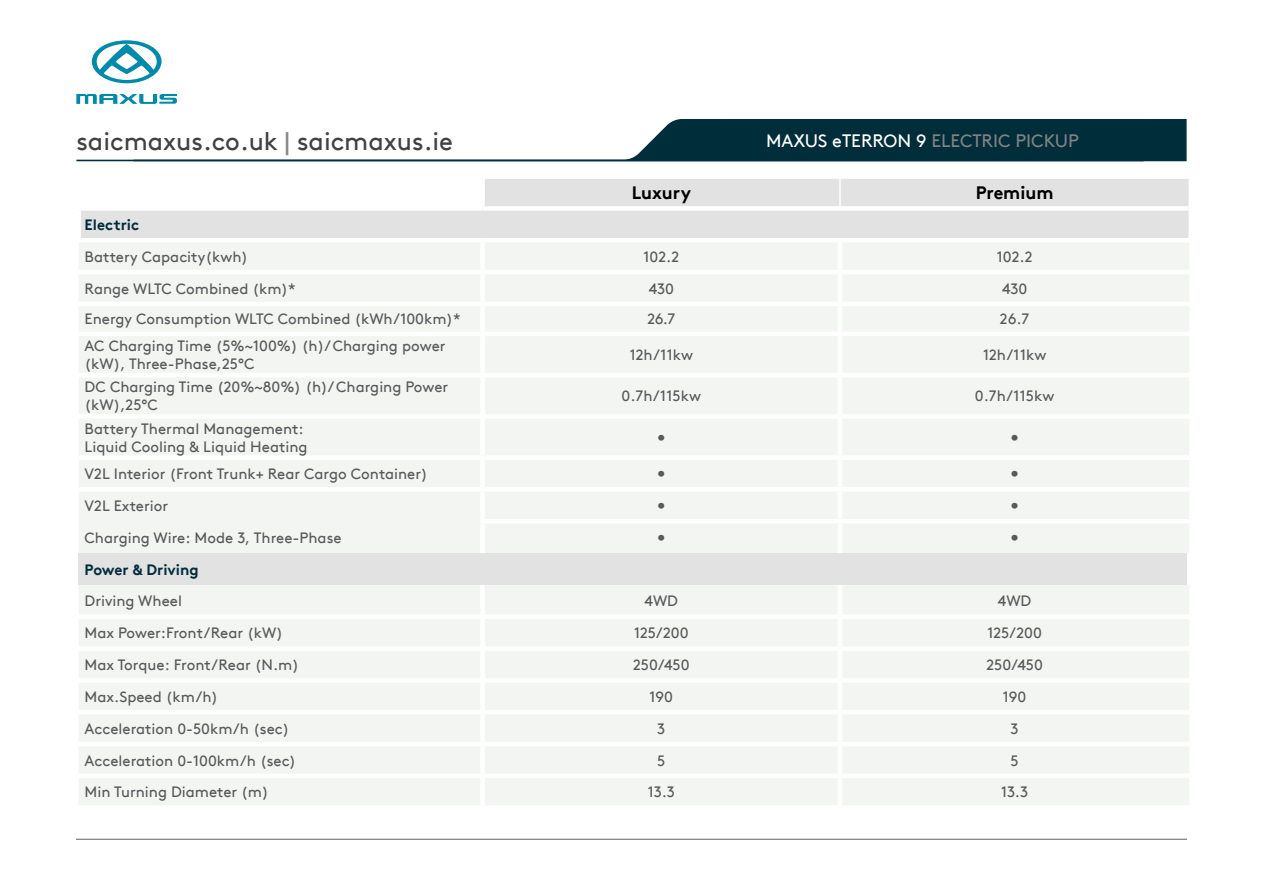
<style>
.page{position:relative;width:1263px;height:893px;background:#fff}
.page>*{position:absolute;margin:0;border:0;box-sizing:border-box;transform-origin:0 0}
.t1{font:25.5px "Brown TT";color:#414042}
.t2{font:18px "Brown TT";color:#808285}
.t3{font:700 18px "Brown TT";color:#000}
.t4{font:15px/18px "Brown TT";color:#58595b}
.t5{font:700 15px "Brown TT";color:#002d3a}
.s1{color:#878787}
.s2{color:#fff}
</style>
<div class="page">
<svg style="left:76px;top:119px;width:1110px;height:42px"></svg>
<svg style="left:133px;top:119px;width:1010px;height:42px"></svg>
<svg style="left:92px;top:40px;width:70px;height:43px"></svg>
<svg style="left:76px;top:94px;width:101px;height:10px"></svg>
<hr style="left:76px;top:839px;width:1111px;height:1px;background:#7d8282">
<div style="left:485px;top:179px;width:703px;height:27px;background:#e1e2e1"></div>
<div style="left:79px;top:208px;width:1110px;height:32px;background:#e1e2e1"></div>
<div style="left:79px;top:243px;width:758px;height:562px;background:#f3f5f3"></div>
<div style="left:843px;top:243px;width:346px;height:562px;background:#f3f5f3"></div>
<div style="left:79px;top:553px;width:1110px;height:32px;background:#e1e2e1"></div>
<div style="left:480px;top:306px;width:5px;height:26px;background:#fff"></div>
<hr style="left:79px;top:332px;width:404px;height:4px;background:#fff">
<div style="left:480px;top:336px;width:5px;height:37px;background:#fff"></div>
<hr style="left:79px;top:373px;width:404px;height:4px;background:#fff">
<div style="left:480px;top:377px;width:5px;height:37px;background:#fff"></div>
<div style="left:79px;top:414px;width:404px;height:5px;background:#fff"></div>
<div style="left:480px;top:419px;width:5px;height:36px;background:#fff"></div>
<div style="left:79px;top:455px;width:404px;height:5px;background:#fff"></div>
<div style="left:480px;top:460px;width:5px;height:27px;background:#fff"></div>
<div style="left:480px;top:492px;width:5px;height:27px;background:#fff"></div>
<div style="left:480px;top:523px;width:5px;height:30px;background:#fff"></div>
<div style="left:480px;top:585px;width:5px;height:29px;background:#fff"></div>
<div style="left:480px;top:619px;width:5px;height:27px;background:#fff"></div>
<div style="left:480px;top:651px;width:5px;height:27px;background:#fff"></div>
<div style="left:480px;top:683px;width:5px;height:27px;background:#fff"></div>
<div style="left:480px;top:714px;width:5px;height:28px;background:#fff"></div>
<div style="left:480px;top:746px;width:5px;height:28px;background:#fff"></div>
<div style="left:480px;top:778px;width:5px;height:27px;background:#fff"></div>
<div style="left:79px;top:487px;width:404px;height:5px;background:#fff"></div>
<div style="left:483px;top:487px;width:357px;height:5px;background:#fff"></div>
<div style="left:79px;top:614px;width:404px;height:5px;background:#fff"></div>
<div style="left:483px;top:614px;width:357px;height:5px;background:#fff"></div>
<div style="left:79px;top:646px;width:404px;height:5px;background:#fff"></div>
<div style="left:483px;top:646px;width:357px;height:5px;background:#fff"></div>
<div style="left:79px;top:678px;width:404px;height:5px;background:#fff"></div>
<div style="left:483px;top:678px;width:357px;height:5px;background:#fff"></div>
<hr style="left:79px;top:710px;width:404px;height:4px;background:#fff">
<hr style="left:483px;top:710px;width:357px;height:4px;background:#fff">
<hr style="left:79px;top:742px;width:404px;height:4px;background:#fff">
<hr style="left:483px;top:742px;width:357px;height:4px;background:#fff">
<hr style="left:79px;top:774px;width:404px;height:4px;background:#fff">
<hr style="left:483px;top:774px;width:357px;height:4px;background:#fff">
<hr style="left:79px;top:270px;width:404px;height:4px;background:#fff">
<hr style="left:79px;top:302px;width:404px;height:4px;background:#fff">
<div style="left:480px;top:242px;width:5px;height:28px;background:#fff"></div>
<hr style="left:483px;top:270px;width:357px;height:4px;background:#fff">
<div style="left:480px;top:274px;width:5px;height:28px;background:#fff"></div>
<hr style="left:483px;top:302px;width:357px;height:4px;background:#fff">
<hr style="left:483px;top:332px;width:357px;height:4px;background:#fff">
<hr style="left:483px;top:373px;width:357px;height:4px;background:#fff">
<div style="left:483px;top:414px;width:357px;height:5px;background:#fff"></div>
<div style="left:483px;top:455px;width:357px;height:5px;background:#fff"></div>
<div style="left:76px;top:206px;width:407px;height:5px;background:#fff"></div>
<div style="left:76px;top:211px;width:5px;height:27px;background:#fff"></div>
<hr style="left:76px;top:238px;width:407px;height:4px;background:#fff">
<div style="left:840px;top:206px;width:348px;height:5px;background:#fff"></div>
<hr style="left:1188px;top:208px;width:2px;height:30px;background:#fff">
<div style="left:483px;top:206px;width:357px;height:5px;background:#fff"></div>
<hr style="left:839px;top:179px;width:2px;height:27px;background:#fff">
<hr style="left:483px;top:238px;width:357px;height:4px;background:#fff">
<hr style="left:480px;top:519px;width:360px;height:4px;background:#fff">
<hr style="left:840px;top:238px;width:350px;height:4px;background:#fff">
<hr style="left:840px;top:270px;width:349px;height:4px;background:#fff">
<hr style="left:840px;top:302px;width:349px;height:4px;background:#fff">
<hr style="left:840px;top:332px;width:349px;height:4px;background:#fff">
<hr style="left:840px;top:373px;width:349px;height:4px;background:#fff">
<div style="left:840px;top:414px;width:349px;height:5px;background:#fff"></div>
<div style="left:840px;top:455px;width:349px;height:5px;background:#fff"></div>
<div style="left:840px;top:487px;width:349px;height:5px;background:#fff"></div>
<hr style="left:840px;top:519px;width:349px;height:4px;background:#fff">
<div style="left:840px;top:614px;width:349px;height:5px;background:#fff"></div>
<div style="left:840px;top:646px;width:349px;height:5px;background:#fff"></div>
<div style="left:840px;top:678px;width:349px;height:5px;background:#fff"></div>
<hr style="left:840px;top:710px;width:349px;height:4px;background:#fff">
<hr style="left:840px;top:742px;width:349px;height:4px;background:#fff">
<hr style="left:840px;top:774px;width:349px;height:4px;background:#fff">
<hr style="left:1187px;top:553px;width:4px;height:32px;background:#fff">
<h1 class="t1" style="left:76px;top:126px;width:378px">saicmaxus.co.uk <span class="s1">|</span> saicmaxus.ie</h1>
<p class="t2" style="left:766px;top:130px;width:314px"><span class="s2">MAXUS eTERRON 9</span> ELECTRIC PICKUP</p>
<p class="t3" style="left:632px;top:182px;width:61px">Luxury</p>
<p class="t3" style="left:976px;top:182px;width:79px">Premium</p>
<p class="t5" style="left:85px;top:216px;width:56px">Electric</p>
<p class="t4" style="left:85px;top:248px;width:165px">Battery Capacity(kwh)</p>
<p class="t4" style="left:643px;top:248px;width:37px">102.2</p>
<p class="t4" style="left:997px;top:248px;width:37px">102.2</p>
<p class="t4" style="left:85px;top:279px;width:213px">Range WLTC Combined (km)*</p>
<p class="t4" style="left:649px;top:279px;width:27px">430</p>
<p class="t4" style="left:1002px;top:279px;width:27px">430</p>
<p class="t4" style="left:85px;top:310px;width:378px">Energy Consumption WLTC Combined (kWh/100km)*</p>
<p class="t4" style="left:647px;top:310px;width:29px">26.7</p>
<p class="t4" style="left:1000px;top:310px;width:31px">26.7</p>
<p class="t4" style="left:85px;top:337px;width:363px">AC Charging Time (5%~100%) (h)/ Charging power (kW), Three-Phase,25°C</p>
<p class="t4" style="left:630px;top:346px;width:65px">12h/11kw</p>
<p class="t4" style="left:983px;top:346px;width:65px">12h/11kw</p>
<p class="t4" style="left:85px;top:378px;width:365px">DC Charging Time (20%~80%) (h)/ Charging Power (kW),25°C</p>
<p class="t4" style="left:622px;top:387px;width:81px">0.7h/115kw</p>
<p class="t4" style="left:975px;top:387px;width:81px">0.7h/115kw</p>
<p class="t4" style="left:85px;top:419px;width:224px">Battery Thermal Management:<br>Liquid Cooling &amp; Liquid Heating</p>
<p class="t4" style="left:657px;top:428px;width:10px">•</p>
<p class="t4" style="left:1010px;top:428px;width:10px">•</p>
<p class="t4" style="left:85px;top:465px;width:345px">V2L Interior (Front Trunk+ Rear Cargo Container)</p>
<p class="t4" style="left:657px;top:465px;width:10px">•</p>
<p class="t4" style="left:1010px;top:465px;width:10px">•</p>
<p class="t4" style="left:85px;top:497px;width:85px">V2L Exterior</p>
<p class="t4" style="left:657px;top:497px;width:10px">•</p>
<p class="t4" style="left:1010px;top:497px;width:10px">•</p>
<p class="t4" style="left:85px;top:529px;width:259px">Charging Wire: Mode 3, Three-Phase</p>
<p class="t4" style="left:657px;top:529px;width:10px">•</p>
<p class="t4" style="left:1010px;top:529px;width:10px">•</p>
<p class="t5" style="left:85px;top:560px;width:116px">Power &amp; Driving</p>
<p class="t4" style="left:85px;top:592px;width:99px">Driving Wheel</p>
<p class="t4" style="left:645px;top:592px;width:35px">4WD</p>
<p class="t4" style="left:998px;top:592px;width:35px">4WD</p>
<p class="t4" style="left:85px;top:624px;width:200px">Max Power:Front/Rear (kW)</p>
<p class="t4" style="left:634px;top:624px;width:56px">125/200</p>
<p class="t4" style="left:987px;top:624px;width:56px">125/200</p>
<p class="t4" style="left:85px;top:656px;width:216px">Max Torque: Front/Rear (N.m)</p>
<p class="t4" style="left:633px;top:656px;width:58px">250/450</p>
<p class="t4" style="left:986px;top:656px;width:58px">250/450</p>
<p class="t4" style="left:85px;top:688px;width:135px">Max.Speed (km/h)</p>
<p class="t4" style="left:649px;top:688px;width:25px">190</p>
<p class="t4" style="left:1003px;top:688px;width:25px">190</p>
<p class="t4" style="left:85px;top:720px;width:206px">Acceleration 0-50km/h (sec)</p>
<p class="t4" style="left:657px;top:720px;width:10px">3</p>
<p class="t4" style="left:1010px;top:720px;width:10px">3</p>
<p class="t4" style="left:85px;top:751px;width:213px">Acceleration 0-100km/h (sec)</p>
<p class="t4" style="left:657px;top:751px;width:10px">5</p>
<p class="t4" style="left:1010px;top:751px;width:10px">5</p>
<p class="t4" style="left:85px;top:783px;width:186px">Min Turning Diameter (m)</p>
<p class="t4" style="left:648px;top:783px;width:29px">13.3</p>
<p class="t4" style="left:1001px;top:783px;width:29px">13.3</p>
</div>
